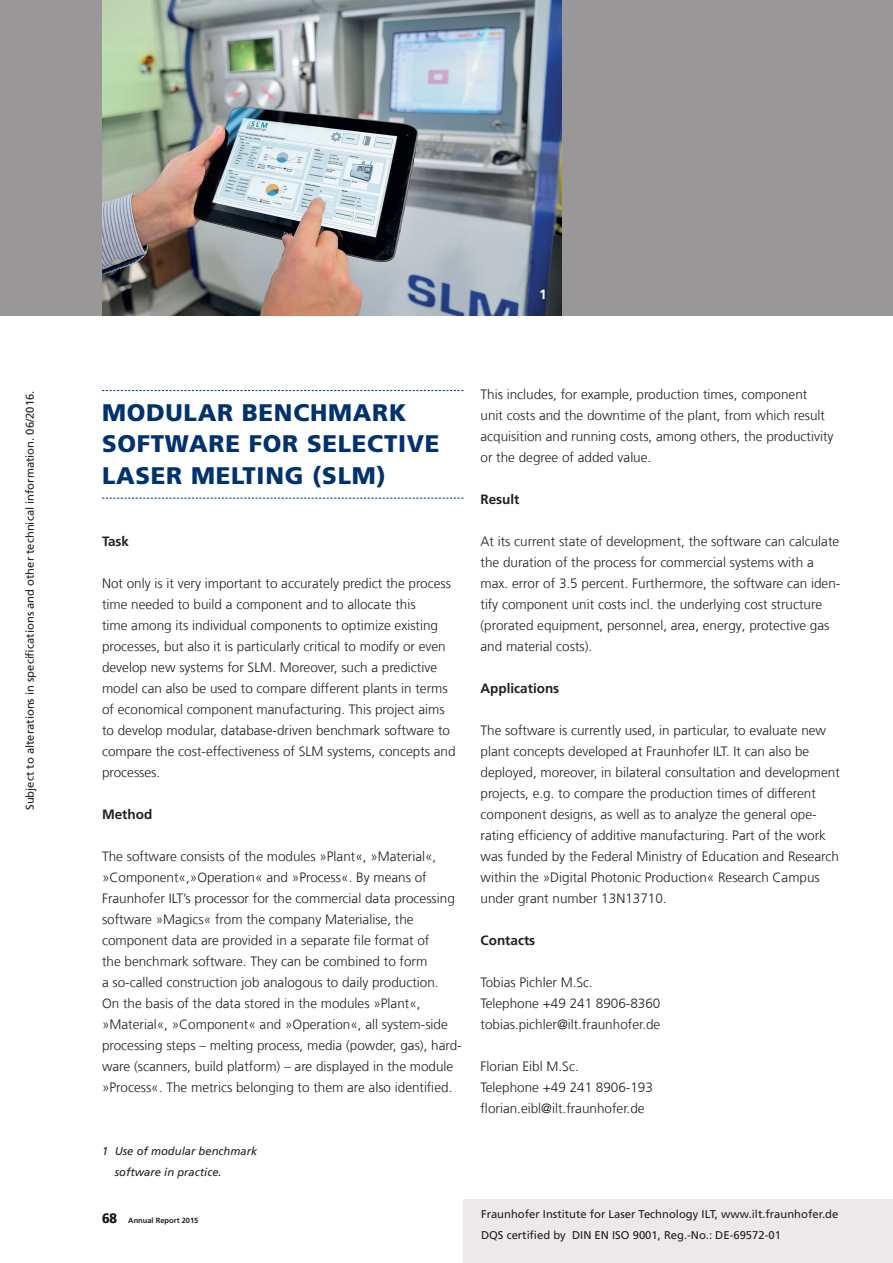
<style>
.page{position:relative;width:893px;height:1263px;background:#fff}
.page>*{position:absolute;margin:0;border:0;box-sizing:border-box;transform-origin:0 0}
.t1{font:900 24px/31.5px "Frutiger LT Com";letter-spacing:.03em;color:#00326d}
.t2{font:300 13.5px/21px "Frutiger LT Com";color:#231f20}
.t3{font:700 13.5px "Frutiger LT Com";color:#231f20}
.t4{font:700 13.5px "Frutiger LT Com";color:#fff}
.t5{font:11.25px/21px "Frutiger LT Com";color:#231f20}
.t6{font:italic 11.25px/21px "Frutiger LT Com";color:#231f20}
.t7{font:700 7.5px "Frutiger LT Com";color:#231f20}
.s1{font-size:13.5px}
</style>
<div class="page">
<div style="left:463px;top:1199px;width:430px;height:64px;background:#ece9ea"></div>
<div style="left:0;top:0;width:893px;height:315px;background:#999798"></div>
<img style="left:102px;top:0;width:459px;height:315px">
<svg style="left:102px;top:390px;width:361px;height:1px"></svg>
<svg style="left:102px;top:498px;width:361px;height:1px"></svg>
<p class="t5" style="left:20px;top:810px;width:421px;rotate:-90deg">Subject to alterations in specifications and other technical information. 06/2016.</p>
<p class="t4" style="left:539px;top:286px;width:9px">1</p>
<h1 class="t1" style="left:102px;top:397px;width:339px">MODULAR BENCHMARK<br>SOFTWARE FOR SELECTIVE<br>LASER MELTING (SLM)</h1>
<p class="t3" style="left:102px;top:533px;width:29px">Task</p>
<p class="t2" style="left:102px;top:573px;width:355px">Not only is it very important to accurately predict the process time needed to build a component and to allocate this<br>time among its individual components to optimize existing processes, but also it is particularly critical to modify or even develop new systems for SLM. Moreover, such a predictive model can also be used to compare different plants in terms of economical component manufacturing. This project aims to develop modular, database-driven benchmark software to compare the cost-effectiveness of SLM systems, concepts and processes.</p>
<p class="t3" style="left:102px;top:806px;width:52px">Method</p>
<p class="t2" style="left:102px;top:846px;width:361px">The software consists of the modules »Plant«, »Material«, »Component«,»Operation« and »Process«. By means of Fraunhofer ILT’s processor for the commercial data processing software »Magics« from the company Materialise, the component data are provided in a separate file format of<br>the benchmark software. They can be combined to form<br>a so-called construction job analogous to daily production.<br>On the basis of the data stored in the modules »Plant«, »Material«, »Component« and »Operation«, all system-side processing steps – melting process, media (powder, gas), hard&shy;ware (scanners, build platform) – are displayed in the module »Process«. The metrics belonging to them are also identified.</p>
<p class="t6" style="left:115px;top:1141px;width:144px;text-indent:-13px">1 Use of modular benchmark software in practice.</p>
<p class="t7" style="left:102px;top:1216px;width:98px"><span class="s1">68</span> Annual Report 2015</p>
<p class="t2" style="left:480px;top:384px;width:355px">This includes, for example, production times, component<br>unit costs and the downtime of the plant, from which result acquisition and running costs, among others, the productivity or the degree of added value.</p>
<p class="t3" style="left:480px;top:492px;width:41px">Result</p>
<p class="t2" style="left:480px;top:531px;width:361px">At its current state of development, the software can calculate the duration of the process for commercial systems with a max. error of 3.5 percent. Furthermore, the software can iden&shy;tify component unit costs incl. the underlying cost structure (prorated equipment, personnel, area, energy, protective gas and material costs).</p>
<p class="t3" style="left:480px;top:681px;width:80px">Applications</p>
<p class="t2" style="left:480px;top:720px;width:361px">The software is currently used, in particular, to evaluate new plant concepts developed at Fraunhofer ILT. It can also be deployed, moreover, in bilateral consultation and development projects, e.g. to compare the production times of different component designs, as well as to analyze the general ope&shy;rating efficiency of additive manufacturing. Part of the work was funded by the Federal Ministry of Education and Research within the »Digital Photonic Production« Research Campus under grant number 13N13710.</p>
<p class="t3" style="left:480px;top:933px;width:56px">Contacts</p>
<p class="t2" style="left:480px;top:972px;width:181px">Tobias Pichler M.Sc.<br>Telephone +49 241 8906-8360 tobias.pichler@ilt.fraunhofer.de</p>
<p class="t2" style="left:480px;top:1056px;width:174px">Florian Eibl M.Sc.<br>Telephone +49 241 8906-193 florian.eibl@ilt.fraunhofer.de</p>
<p class="t5" style="left:481px;top:1204px;width:359px">Fraunhofer Institute for Laser Technology ILT, www.ilt.fraunhofer.de<br>DQS certified by DIN EN ISO 9001, Reg.-No.: DE-69572-01</p>
</div>
